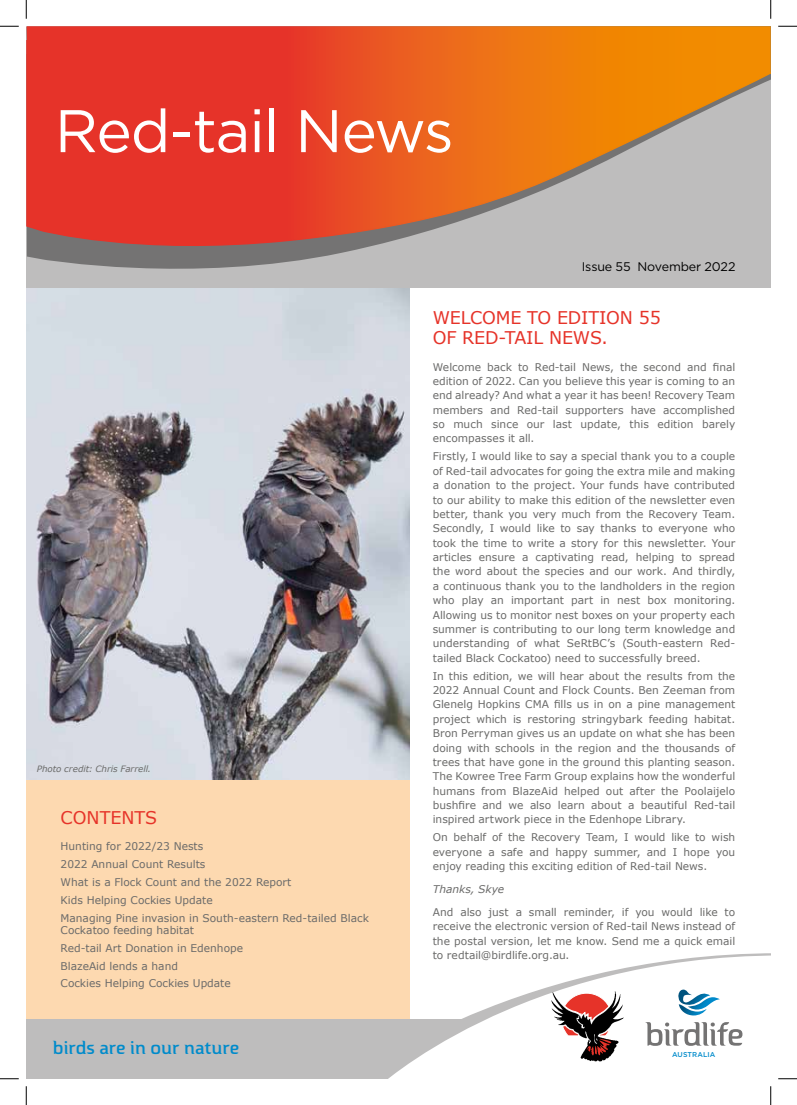
<style>
.page{position:relative;width:797px;height:1105px;background:#fff}
.page>*{position:absolute;margin:0;border:0;box-sizing:border-box;transform-origin:0 0}
.t1{font:60px "Gotham";letter-spacing:-.02em;color:#fff}
.t2{font:17.5px/20px "Verdana";letter-spacing:-.01em;color:#e63329}
.t3{font:17.5px "Shabash Pro";color:#008bcb}
.t4{font:12.5px "Gotham";letter-spacing:-.01em;color:#000}
.t5{font:10.62px/14.4px "Verdana";color:#6b6b6a;text-align:justify}
.t6{font:italic 10.62px "Verdana";letter-spacing:-.005em;color:#6b6b6a}
.t7{font:italic 8.75px "Verdana";letter-spacing:-.005em;color:#6b6b6a}
.t8{font:500 7px "Gotham";letter-spacing:.01em;color:#008bcb}
</style>
<div class="page">
<div style="left:26px;top:779px;width:383px;height:254px;background:#fdd9b0"></div>
<img style="left:26px;top:288px;width:383px;height:491px">
<div style="left:26px;top:1019px;width:679px;height:60px;background:#bebdbd"></div>
<svg style="left:388px;top:955px;width:382px;height:124px"></svg>
<svg style="left:645px;top:1022px;width:97px;height:24px"></svg>
<svg style="left:677px;top:989px;width:43px;height:26px"></svg>
<svg style="left:26px;top:256px;width:744px;height:28px;background:#b4b3b3"></svg>
<svg style="left:26px;top:26px;width:744px;height:230px;background:#db6842"></svg>
<img style="left:549px;top:987px;width:77px;height:77px">
<svg style="left:0;top:25px;width:19px;height:2px"></svg>
<svg style="left:778px;top:25px;width:19px;height:2px"></svg>
<svg style="left:0;top:1078px;width:19px;height:1px"></svg>
<svg style="left:778px;top:1078px;width:19px;height:1px"></svg>
<svg style="left:25px;top:0;width:2px;height:19px"></svg>
<svg style="left:25px;top:1086px;width:2px;height:19px"></svg>
<svg style="left:770px;top:0;width:1px;height:19px"></svg>
<svg style="left:770px;top:1086px;width:1px;height:19px"></svg>
<h1 class="t1" style="left:55px;top:92px;width:400px">Red-tail News</h1>
<p class="t4" style="left:581px;top:259px;width:155px">Issue 55 November 2022</p>
<p class="t7" style="left:37px;top:763px;width:116px">Photo credit: Chris Farrell.</p>
<h2 class="t2" style="left:61px;top:807px;width:98px">CONTENTS</h2>
<p class="t5" style="left:61px;top:837px;width:310px;line-height:17.9px;text-align:left">Hunting for 2022/23 Nests<br>2022 Annual Count Results<br>What is a Flock Count and the 2022 Report<br>Kids Helping Cockies Update<br>Managing Pine invasion in South-eastern Red-tailed Black</p>
<p class="t5" style="left:61px;top:921px;width:184px;line-height:17.9px;text-align:left">Cockatoo feeding habitat<br>Red-tail Art Donation in Edenhope<br>BlazeAid lends a hand<br>Cockies Helping Cockies Update</p>
<h2 class="t3" style="left:53px;top:1037px;width:188px">birds are in our nature</h2>
<h2 class="t2" style="left:433px;top:308px;width:230px">WELCOME TO EDITION 55<br>OF RED-TAIL NEWS.</h2>
<p class="t5" style="left:433px;top:360px;width:304px">Welcome back to Red-tail News, the second and final edition of 2022. Can you believe this year is coming to an end already? And what a year it has been! Recovery Team members and Red-tail supporters have accomplished so much since our last update, this edition barely encompasses it all.</p>
<p class="t5" style="left:433px;top:449px;width:304px">Firstly, I would like to say a special thank you to a couple of Red-tail advocates for going the extra mile and making a donation to the project. Your funds have contributed to our ability to make this edition of the newsletter even better, thank you very much from the Recovery Team.<br>Secondly, I would like to say thanks to everyone who took the time to write a story for this newsletter. Your articles ensure a captivating read, helping to spread the word about the species and our work. And thirdly, a continuous thank you to the landholders in the region who play an important part in nest box monitoring.<br>Allowing us to monitor nest boxes on your property each summer is contributing to our long term knowledge and understanding of what SeRtBC’s (South-eastern Red&shy;tailed Black Cockatoo) need to successfully breed.</p>
<p class="t5" style="left:433px;top:669px;width:304px">In this edition, we will hear about the results from the 2022 Annual Count and Flock Counts. Ben Zeeman from Glenelg Hopkins CMA fills us in on a pine management project which is restoring stringybark feeding habitat.<br>Bron Perryman gives us an update on what she has been doing with schools in the region and the thousands of trees that have gone in the ground this planting season.<br>The Kowree Tree Farm Group explains how the wonderful humans from BlazeAid helped out after the Poolaijelo bushfire and we also learn about a beautiful Red-tail inspired artwork piece in the Edenhope Library.</p>
<p class="t5" style="left:433px;top:830px;width:304px">On behalf of the Recovery Team, I would like to wish everyone a safe and happy summer, and I hope you enjoy reading this exciting edition of Red-tail News.</p>
<p class="t6" style="left:433px;top:882px;width:73px">Thanks, Skye</p>
<p class="t5" style="left:433px;top:905px;width:304px">And also just a small reminder, if you would like to receive the electronic version of Red-tail News instead of the postal version, let me know. Send me a quick email to redtail@birdlife.org.au.</p>
<p class="t8" style="left:672px;top:1050px;width:45px">AUSTRALIA</p>
</div>
